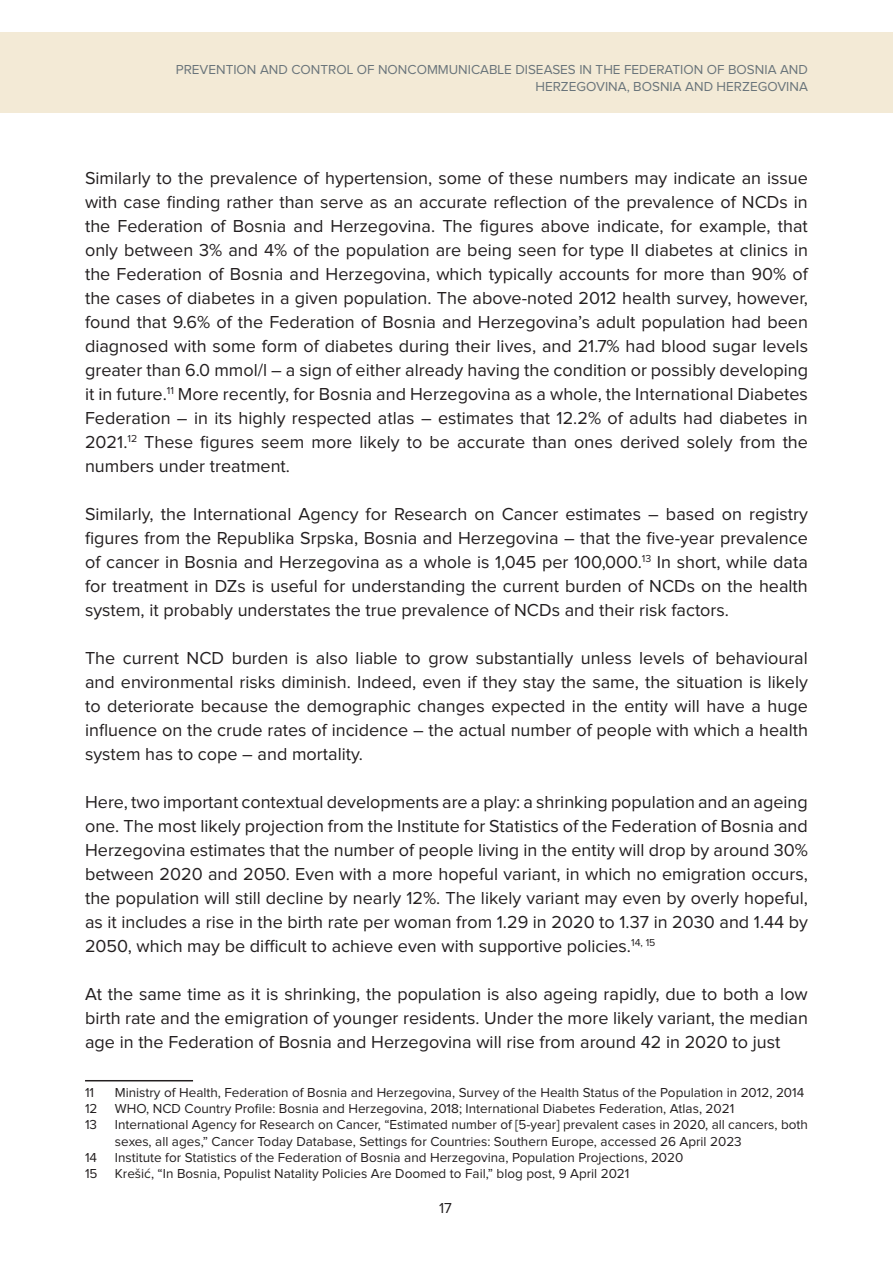
<style>
.page{position:relative;width:893px;height:1263px;background:#fff}
.page>*{position:absolute;margin:0;border:0;box-sizing:border-box;transform-origin:0 0}
.Main_Copy{font:18px/24px "Proxima Nova";color:#231f20;text-align:justify}
.t1{font:15px "Proxima Nova";color:#231f20}
.Footnote{font:13.5px/16.2px "Proxima Nova";color:#231f20}
.t2{font:13.5px/16.2px "Proxima Nova";color:#69747a;text-align:right}
</style>
<div class="page">
<div style="left:0;top:32px;width:893px;height:81px;background:#f3ead6"></div>
<hr style="left:85px;top:1080px;width:108px;height:1px;background:#231f20">
<p class="t2" style="left:176px;top:62px;width:634px">PREVENTION AND CONTROL OF NONCOMMUNICABLE DISEASES IN THE FEDERATION OF BOSNIA AND<br>HERZEGOVINA, BOSNIA AND HERZEGOVINA</p>
<p class="Main_Copy" style="left:85px;top:167px;width:724px">Similarly to the prevalence of hypertension, some of these numbers may indicate an issue with case finding rather than serve as an accurate reflection of the prevalence of NCDs in the Federation of Bosnia and Herzegovina. The figures above indicate, for example, that only between 3% and 4% of the population are being seen for type II diabetes at clinics in the Federation of Bosnia and Herzegovina, which typically accounts for more than 90% of the cases of diabetes in a given population. The above-noted 2012 health survey, however, found that 9.6% of the Federation of Bosnia and Herzegovina’s adult population had been diagnosed with some form of diabetes during their lives, and 21.7% had blood sugar levels greater than 6.0 mmol/l – a sign of either already having the condition or possibly developing it in future.<sup>11</sup> More recently, for Bosnia and Herzegovina as a whole, the International Diabetes Federation – in its highly respected atlas – estimates that 12.2% of adults had diabetes in 2021.<sup>12</sup> These figures seem more likely to be accurate than ones derived solely from the numbers under treatment.</p>
<p class="Main_Copy" style="left:85px;top:503px;width:724px">Similarly, the International Agency for Research on Cancer estimates – based on registry figures from the Republika Srpska, Bosnia and Herzegovina – that the five-year prevalence of cancer in Bosnia and Herzegovina as a whole is 1,045 per 100,000.<sup>13</sup> In short, while data for treatment in DZs is useful for understanding the current burden of NCDs on the health system, it probably understates the true prevalence of NCDs and their risk factors.</p>
<p class="Main_Copy" style="left:85px;top:647px;width:724px">The current NCD burden is also liable to grow substantially unless levels of behavioural and environmental risks diminish. Indeed, even if they stay the same, the situation is likely to deteriorate because the demographic changes expected in the entity will have a huge influence on the crude rates of incidence – the actual number of people with which a health system has to cope – and mortality.</p>
<p class="Main_Copy" style="left:85px;top:791px;width:724px">Here, two important contextual developments are a play: a shrinking population and an ageing one. The most likely projection from the Institute for Statistics of the Federation of Bosnia and Herzegovina estimates that the number of people living in the entity will drop by around 30% between 2020 and 2050. Even with a more hopeful variant, in which no emigration occurs, the population will still decline by nearly 12%. The likely variant may even by overly hopeful, as it includes a rise in the birth rate per woman from 1.29 in 2020 to 1.37 in 2030 and 1.44 by 2050, which may be difficult to achieve even with supportive policies.<sup>14,</sup> <sup>15</sup></p>
<p class="Main_Copy" style="left:85px;top:983px;width:724px">At the same time as it is shrinking, the population is also ageing rapidly, due to both a low birth rate and the emigration of younger residents. Under the more likely variant, the median age in the Federation of Bosnia and Herzegovina will rise from around 42 in 2020 to just</p>
<p class="Footnote" style="left:85px;top:1085px;width:11px">11</p>
<p class="Footnote" style="left:115px;top:1085px;width:691px">Ministry of Health, Federation of Bosnia and Herzegovina, Survey of the Health Status of the Population in 2012, 2014</p>
<p class="Footnote" style="left:85px;top:1101px;width:14px">12</p>
<p class="Footnote" style="left:115px;top:1101px;width:621px">WHO, NCD Country Profile: Bosnia and Herzegovina, 2018; International Diabetes Federation, Atlas, 2021</p>
<p class="Footnote" style="left:85px;top:1117px;width:14px">13</p>
<p class="Footnote" style="left:115px;top:1117px;width:695px">International Agency for Research on Cancer, “Estimated number of [5-year] prevalent cases in 2020, all cancers, both sexes, all ages,” Cancer Today Database, Settings for Countries: Southern Europe, accessed 26 April 2023</p>
<p class="Footnote" style="left:85px;top:1149px;width:14px">14</p>
<p class="Footnote" style="left:115px;top:1149px;width:570px">Institute for Statistics of the Federation of Bosnia and Herzegovina, Population Projections, 2020</p>
<p class="Footnote" style="left:85px;top:1166px;width:14px">15</p>
<p class="Footnote" style="left:115px;top:1166px;width:516px">Krešić, “In Bosnia, Populist Natality Policies Are Doomed to Fail,” blog post, 9 April 2021</p>
<p class="t1" style="left:439px;top:1200px;width:14px">17</p>
</div>
